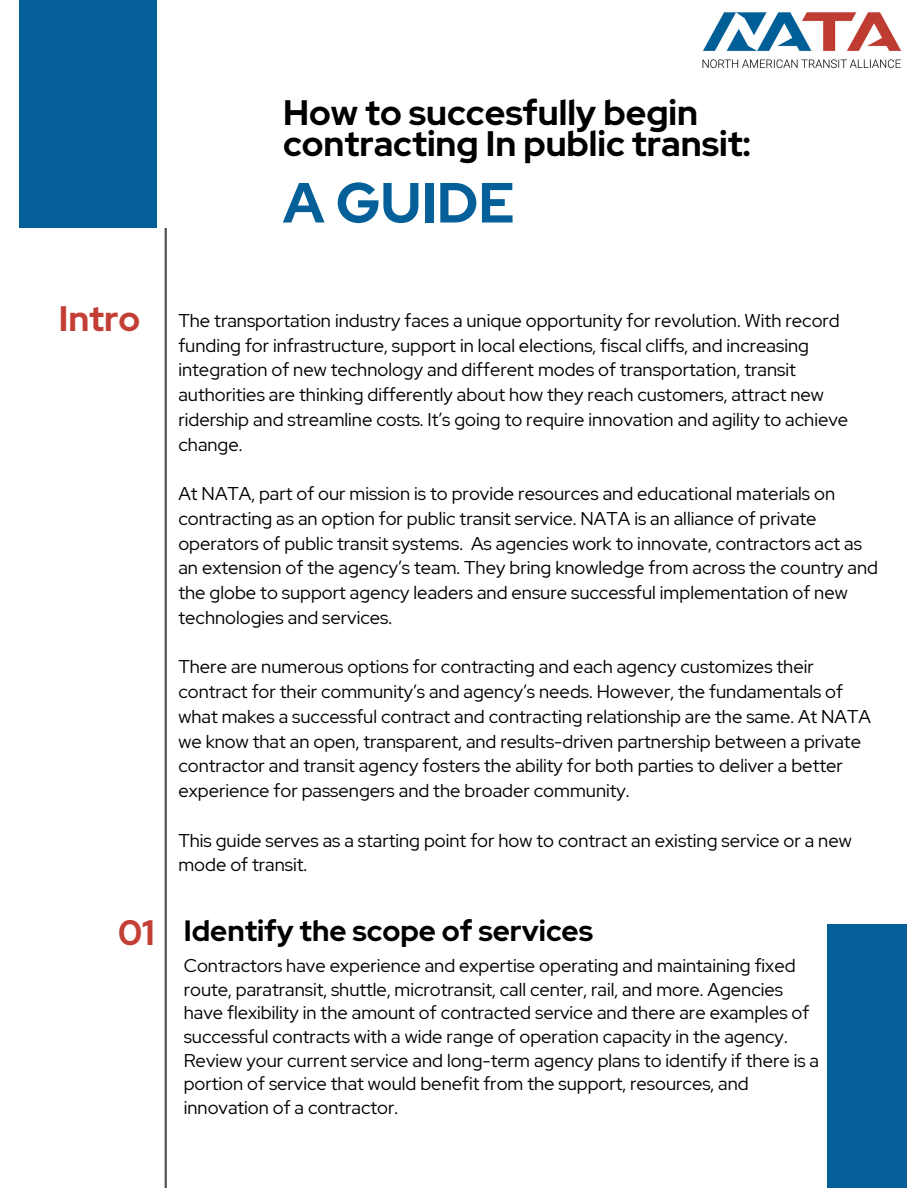
<style>
.page{position:relative;width:918px;height:1188px;background:#fff}
.page>*{position:absolute;margin:0;border:0;box-sizing:border-box;transform-origin:0 0}
.t1{font:700 56.4px "Red Hat Display";color:#05609a}
.t2{font:700 35.25px/31.8px "Red Hat Display";color:#000}
.t3{font:700 35.25px "Red Hat Display";color:#c33f35}
.t4{font:700 29.25px "Red Hat Display";color:#000}
.t5{font:18.45px/24.8px "Red Hat Display";color:#000}
</style>
<div class="page">
<div style="left:19px;top:0;width:137px;height:228px;background:#05609a"></div>
<div style="left:827px;top:925px;width:80px;height:263px;background:#05609a"></div>
<hr style="left:165px;top:228px;width:2px;height:960px;background:#545454">
<img style="left:702px;top:12px;width:200px;height:57px">
<h1 class="t2" style="left:283px;top:96px;width:470px">How to succesfully begin contracting In public transit:</h1>
<p class="t1" style="left:283px;top:165px;width:233px">A GUIDE</p>
<p class="t3" style="left:59px;top:295px;width:83px">Intro</p>
<p class="t3" style="left:118px;top:909px;width:38px">01</p>
<h2 class="t5" style="left:178px;top:308px;width:671px">The transportation industry faces a unique opportunity for revolution. With record funding for infrastructure, support in local elections, fiscal cliffs, and increasing integration of new technology and different modes of transportation, transit authorities are thinking differently about how they reach customers, attract new ridership and streamline costs. It’s going to require innovation and agility to achieve change.</h2>
<p class="t5" style="left:178px;top:481px;width:701px">At NATA, part of our mission is to provide resources and educational materials on contracting as an option for public transit service. NATA is an alliance of private operators of public transit systems. As agencies work to innovate, contractors act as an extension of the agency’s team. They bring knowledge from across the country and the globe to support agency leaders and ensure successful implementation of new technologies and services.</p>
<h3 class="t5" style="left:178px;top:654px;width:694px">There are numerous options for contracting and each agency customizes their contract for their community’s and agency’s needs. However, the fundamentals of what makes a successful contract and contracting relationship are the same. At NATA we know that an open, transparent, and results-driven partnership between a private contractor and transit agency fosters the ability for both parties to deliver a better experience for passengers and the broader community.</h3>
<p class="t5" style="left:178px;top:828px;width:675px">This guide serves as a starting point for how to contract an existing service or a new mode of transit.</p>
<p class="t4" style="left:184px;top:911px;width:411px">Identify the scope of services</p>
<p class="t5" style="left:184px;top:954px;width:637px;line-height:23.7px">Contractors have experience and expertise operating and maintaining fixed route, paratransit, shuttle, microtransit, call center, rail, and more. Agencies have flexibility in the amount of contracted service and there are examples of successful contracts with a wide range of operation capacity in the agency.<br>Review your current service and long-term agency plans to identify if there is a portion of service that would benefit from the support, resources, and innovation of a contractor.</p>
</div>
